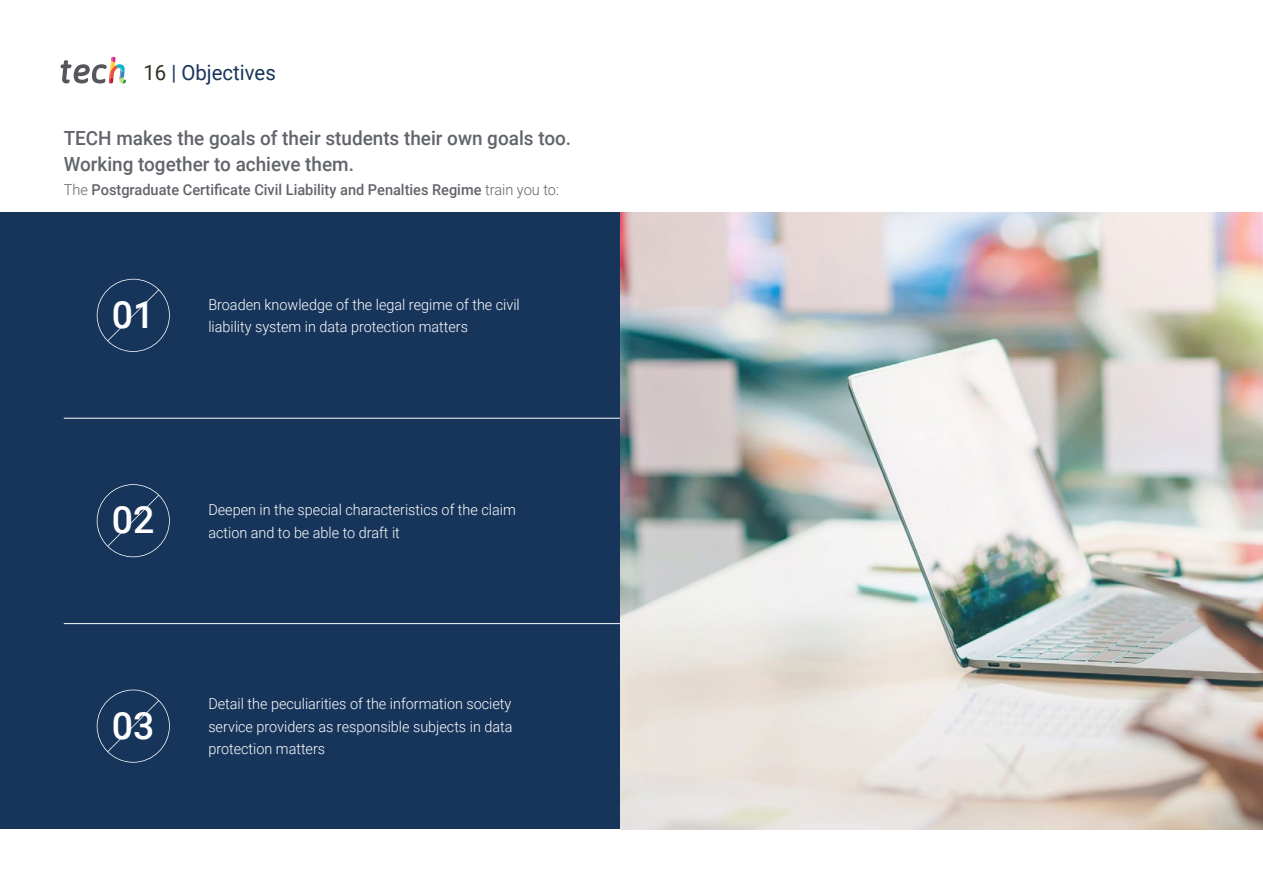
<style>
.page{position:relative;width:1263px;height:893px;background:#fff}
.page>*{position:absolute;margin:0;border:0;box-sizing:border-box;transform-origin:0 0}
.t1{font:500 37.5px "Roboto";color:#fff}
.t2{font:21px "Roboto";color:#1a355c}
.t3{font:500 19.5px/25.5px "Roboto";color:#61646a}
.t4{font:300 15px/22.5px "Roboto";color:#fff;text-align:justify;scale:.96 1}
.t5{font:500 15px "Roboto";color:#61646a}
.s1{color:#312e20}
.s2{font-weight:300}
</style>
<div class="page">
<svg style="left:61px;top:57px;width:65px;height:27px"></svg>
<div style="left:0;top:213px;width:621px;height:616px;background:#17355b"></div>
<svg style="left:97px;top:279px;width:73px;height:73px"></svg>
<svg style="left:97px;top:690px;width:73px;height:73px"></svg>
<svg style="left:97px;top:484px;width:73px;height:73px"></svg>
<hr style="left:64px;top:418px;width:1199px;height:1px;background:#fff">
<hr style="left:64px;top:623px;width:1199px;height:1px;background:#fff">
<img style="left:621px;top:213px;width:642px;height:616px">
<h2 class="t2" style="left:144px;top:57px;width:134px"><span class="s1">16</span> | Objectives</h2>
<h3 class="t3" style="left:64px;top:125px;width:509px">TECH makes the goals of their students their own goals too.<br>Working together to achieve them.</h3>
<p class="t5" style="left:64px;top:179px;width:497px"><span class="s2">The</span> Postgraduate Certificate Civil Liability and Penalties Regime <span class="s2">train you to:</span></p>
<h1 class="t1" style="left:112px;top:288px;width:44px">01</h1>
<p class="t4" style="left:208px;top:293px;width:326px">Broaden knowledge of the legal regime of the civil</p>
<p class="t4" style="left:208px;top:315px;width:272px">liability system in data protection matters</p>
<h1 class="t1" style="left:112px;top:494px;width:44px">02</h1>
<p class="t4" style="left:208px;top:498px;width:322px">Deepen in the special characteristics of the claim</p>
<p class="t4" style="left:208px;top:521px;width:201px">action and to be able to draft it</p>
<h1 class="t1" style="left:112px;top:699px;width:44px">03</h1>
<p class="t4" style="left:208px;top:692px;width:318px">Detail the peculiarities of the information society service providers as responsible subjects in data protection matters</p>
</div>
